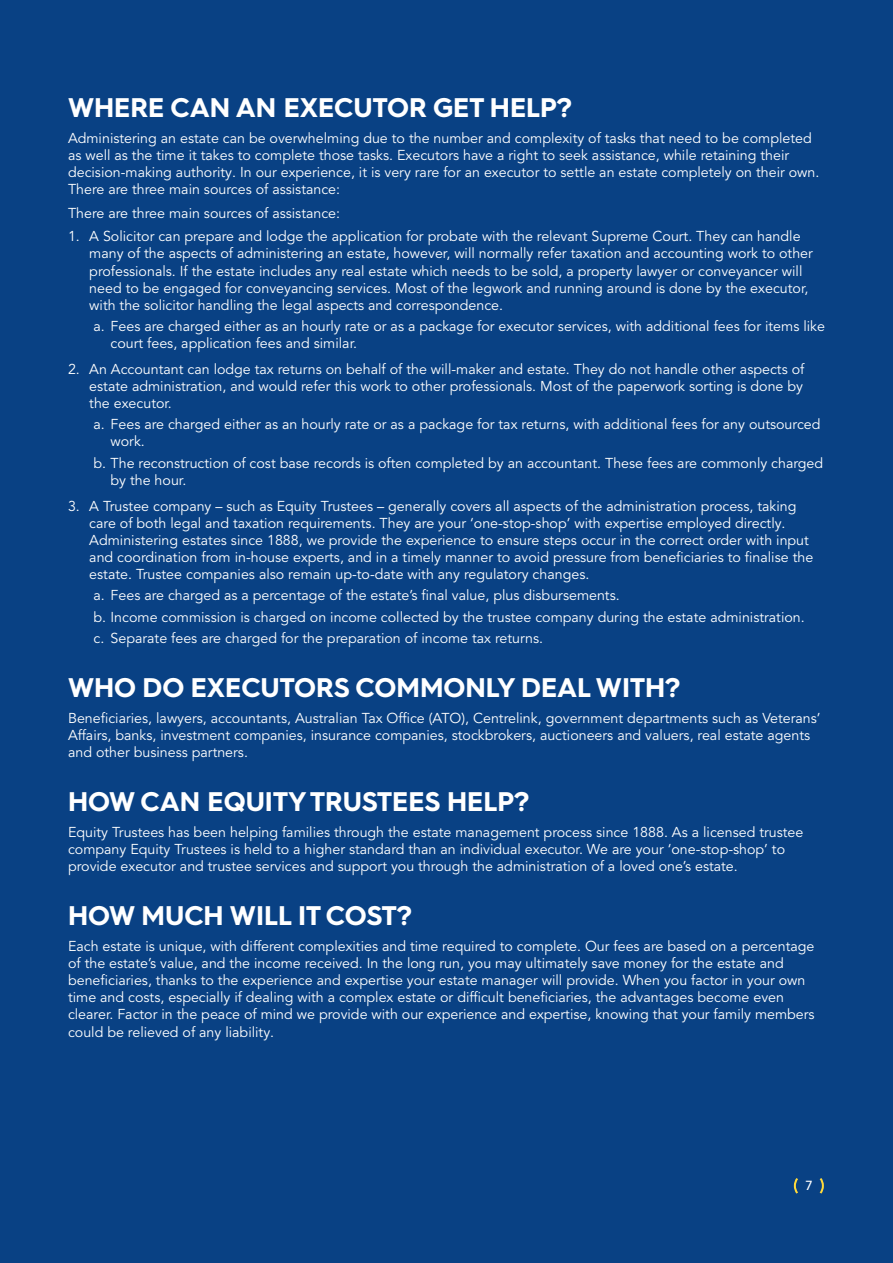
<style>
.page{position:relative;width:893px;height:1263px;background:#094184}
.page>*{position:absolute;margin:0;border:0;box-sizing:border-box;transform-origin:0 0}
.t1{font:700 27px "Hurme Geometric Sans 4";color:#fff}
.t2{font:14.25px/17.1px "Avenir LT Pro";color:#fff}
.t3{font:500 13.05px "Avenir LT Pro";color:#fff}
</style>
<div class="page">
<svg style="left:819px;top:1178px;width:5px;height:16px"></svg>
<svg style="left:793px;top:1178px;width:5px;height:16px"></svg>
<h1 class="t1" style="left:68px;top:89px;width:505px">WHERE CAN AN EXECUTOR GET HELP?</h1>
<p class="t2" style="left:68px;top:130px;width:753px">Administering an estate can be overwhelming due to the number and complexity of tasks that need to be completed as well as the time it takes to complete those tasks. Executors have a right to seek assistance, while retaining their decision-making authority. In our experience, it is very rare for an executor to settle an estate completely on their own.<br>There are three main sources of assistance:</p>
<p class="t2" style="left:68px;top:205px;width:274px">There are three main sources of assistance:</p>
<p class="t2" style="left:89px;top:228px;width:725px;text-indent:-21px">1. A Solicitor can prepare and lodge the application for probate with the relevant Supreme Court. They can handle many of the aspects of administering an estate, however, will normally refer taxation and accounting work to other professionals. If the estate includes any real estate which needs to be sold, a property lawyer or conveyancer will need to be engaged for conveyancing services. Most of the legwork and running around is done by the executor, with the solicitor handling the legal aspects and correspondence.</p>
<p class="t2" style="left:111px;top:318px;width:716px;text-indent:-17px">a. Fees are charged either as an hourly rate or as a package for executor services, with additional fees for items like court fees, application fees and similar.</p>
<p class="t2" style="left:89px;top:361px;width:717px;text-align:justify;text-indent:-21px">2. An Accountant can lodge tax returns on behalf of the will-maker and estate. They do not handle other aspects of estate administration, and would refer this work to other professionals. Most of the paperwork sorting is done by the executor.</p>
<p class="t2" style="left:111px;top:416px;width:711px;text-indent:-17px">a. Fees are charged either as an hourly rate or as a package for tax returns, with additional fees for any outsourced work.</p>
<p class="t2" style="left:111px;top:455px;width:714px;text-indent:-17px">b. The reconstruction of cost base records is often completed by an accountant. These fees are commonly charged by the hour.</p>
<p class="t2" style="left:89px;top:497px;width:725px;text-indent:-21px">3. A Trustee company – such as Equity Trustees – generally covers all aspects of the administration process, taking care of both legal and taxation requirements. They are your ‘one-stop-shop’ with expertise employed directly.<br>Administering estates since 1888, we provide the experience to ensure steps occur in the correct order with input and coordination from in-house experts, and in a timely manner to avoid pressure from beneficiaries to finalise the estate. Trustee companies also remain up-to-date with any regulatory changes.</p>
<p class="t2" style="left:94px;top:585px;width:713px;line-height:21.3px">a. Fees are charged as a percentage of the estate’s final value, plus disbursements.<br>b. Income commission is charged on income collected by the trustee company during the estate administration. c. Separate fees are charged for the preparation of income tax returns.</p>
<h1 class="t1" style="left:68px;top:669px;width:614px">WHO DO EXECUTORS COMMONLY DEAL WITH?</h1>
<p class="t2" style="left:68px;top:710px;width:754px">Beneficiaries, lawyers, accountants, Australian Tax Office (ATO), Centrelink, government departments such as Veterans’<br>Affairs, banks, investment companies, insurance companies, stockbrokers, auctioneers and valuers, real estate agents and other business partners.</p>
<h1 class="t1" style="left:68px;top:783px;width:463px">HOW CAN EQUITY TRUSTEES HELP?</h1>
<p class="t2" style="left:68px;top:824px;width:737px">Equity Trustees has been helping families through the estate management process since 1888. As a licensed trustee company Equity Trustees is held to a higher standard than an individual executor. We are your ‘one-stop-shop’ to provide executor and trustee services and support you through the administration of a loved one’s estate.</p>
<h1 class="t1" style="left:68px;top:897px;width:346px">HOW MUCH WILL IT COST?</h1>
<p class="t2" style="left:68px;top:938px;width:748px">Each estate is unique, with different complexities and time required to complete. Our fees are based on a percentage of the estate’s value, and the income received. In the long run, you may ultimately save money for the estate and beneficiaries, thanks to the experience and expertise your estate manager will provide. When you factor in your own time and costs, especially if dealing with a complex estate or difficult beneficiaries, the advantages become even clearer. Factor in the peace of mind we provide with our experience and expertise, knowing that your family members could be relieved of any liability.</p>
<p class="t3" style="left:805px;top:1177px;width:9px">7</p>
</div>
